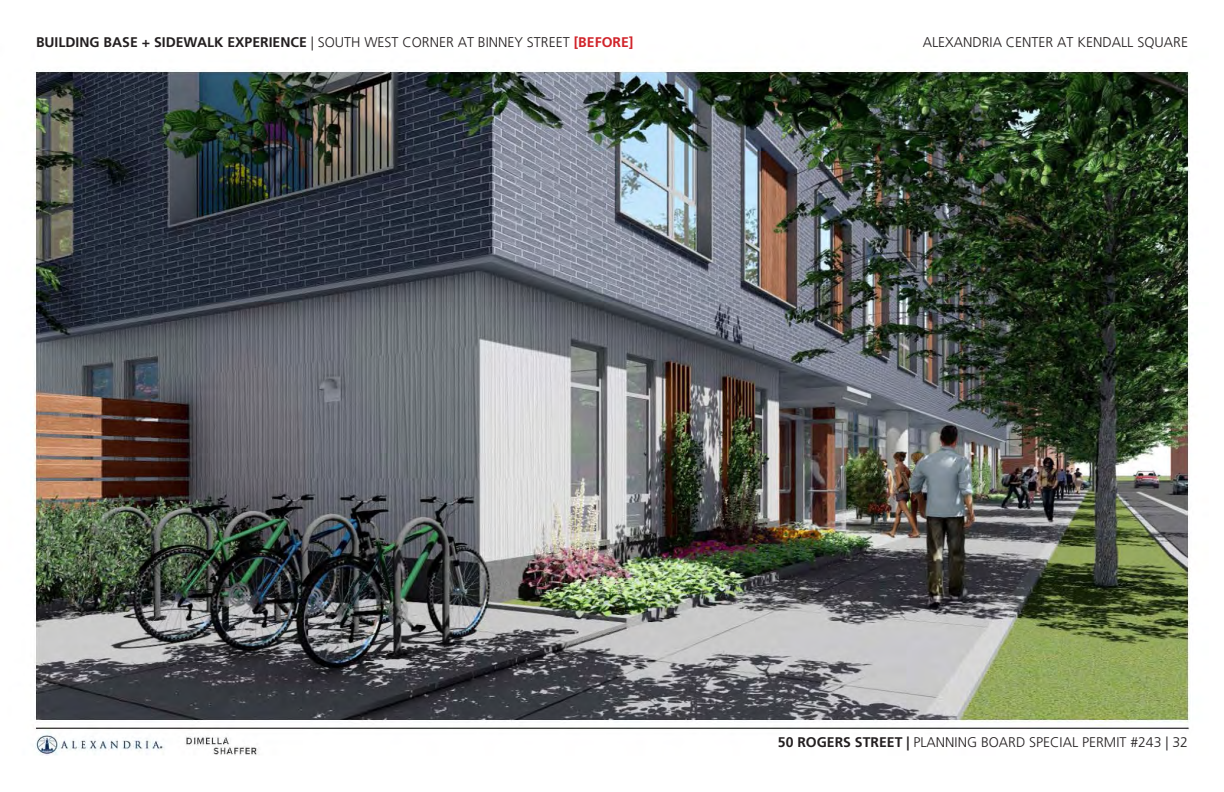
<style>
.page{position:relative;width:1224px;height:792px;background:#fff}
.page>*{position:absolute;margin:0;border:0;box-sizing:border-box;transform-origin:0 0}
.t1{font:700 14px "Frutiger LT Std";color:#231f20}
.t2{font:300 14px "Frutiger LT Std";color:#231f20}
.t3{font:300 14px "Frutiger LT";color:#231f20}
.s1{font-family:"Frutiger LT";font-weight:300}
.s2{color:#d1232a}
.s3{font-weight:700}
.s4{font-family:"Frutiger LT"}
</style>
<div class="page">
<img style="left:30px;top:69px;width:1161px;height:687px">
<p class="t1" style="left:36px;top:33px;width:599px">BUILDING BASE + SIDEWALK EXPERIENCE <span class="s1">| SOUTH WEST CORNER AT BINNEY STREET</span> <span class="s2">[BEFORE]</span></p>
<p class="t3" style="left:923px;top:34px;width:267px">ALEXANDRIA CENTER AT KENDALL SQUARE</p>
<p class="t2" style="left:778px;top:734px;width:412px"><span class="s3">50 ROGERS STREET |</span> PLANNING BOARD SPECIAL PERMIT #243 <span class="s4">| 32</span></p>
</div>
